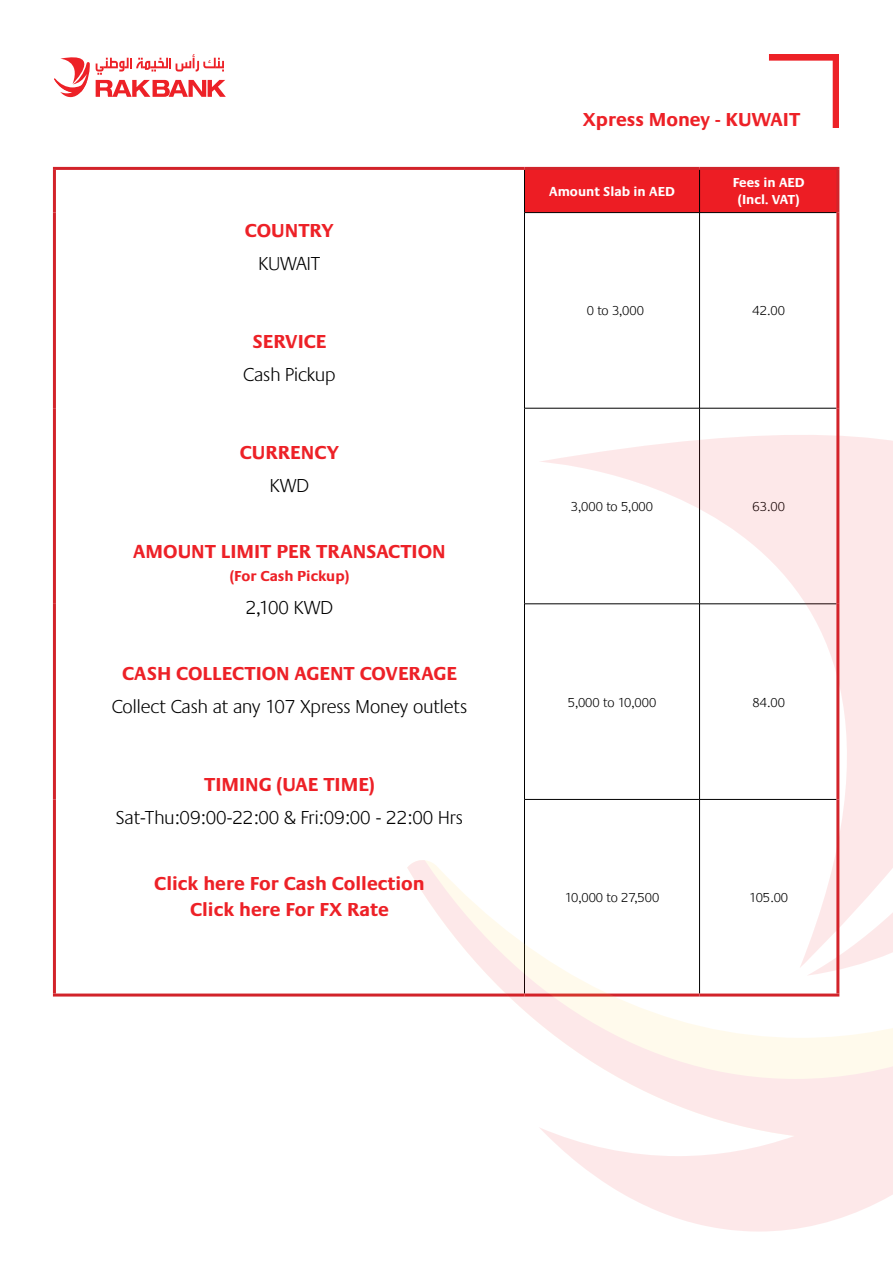
<style>
.page{position:relative;width:893px;height:1263px;background:#fff}
.page>*{position:absolute;margin:0;border:0;box-sizing:border-box;transform-origin:0 0}
.t1{font:700 19.5px/25.5px "Praxis";color:#ed2127;text-align:center}
.t2{font:300 19.5px "Praxis";color:#000}
.t3{font:700 15px "Praxis";color:#ed2127}
.t4{font:300 13.5px "Praxis";color:#000}
.t5{font:700 13.5px "Praxis";color:#fff}
</style>
<div class="page">
<div style="left:525px;top:170px;width:311px;height:42px;background:#ed1d24"></div>
<hr style="left:524px;top:170px;width:1px;height:42px;background:#000">
<hr style="left:699px;top:170px;width:1px;height:42px;background:#000">
<hr style="left:524px;top:212px;width:175px;height:1px;background:#000">
<hr style="left:524px;top:213px;width:1px;height:195px;background:#000">
<hr style="left:699px;top:212px;width:137px;height:1px;background:#000">
<hr style="left:699px;top:213px;width:1px;height:195px;background:#000">
<hr style="left:524px;top:408px;width:175px;height:1px;background:#000">
<hr style="left:524px;top:408px;width:1px;height:196px;background:#000">
<hr style="left:699px;top:408px;width:137px;height:1px;background:#000">
<hr style="left:699px;top:408px;width:1px;height:196px;background:#000">
<hr style="left:53px;top:167px;width:471px;height:3px;background:#d2232a">
<hr style="left:53px;top:170px;width:3px;height:43px;background:#d2232a">
<hr style="left:53px;top:213px;width:3px;height:195px;background:#d2232a">
<hr style="left:53px;top:408px;width:3px;height:196px;background:#d2232a">
<hr style="left:53px;top:604px;width:3px;height:195px;background:#d2232a">
<hr style="left:53px;top:799px;width:3px;height:194px;background:#d2232a">
<hr style="left:53px;top:993px;width:471px;height:3px;background:#d2232a">
<hr style="left:524px;top:167px;width:175px;height:3px;background:#d2232a">
<hr style="left:699px;top:167px;width:140px;height:3px;background:#d2232a">
<hr style="left:836px;top:170px;width:3px;height:43px;background:#d2232a">
<hr style="left:836px;top:213px;width:3px;height:195px;background:#d2232a">
<hr style="left:836px;top:408px;width:3px;height:196px;background:#d2232a">
<svg style="left:54px;top:54px;width:172px;height:43px"></svg>
<svg style="left:769px;top:54px;width:70px;height:74px"></svg>
<svg style="left:407px;top:603px;width:486px;height:628px"></svg>
<svg style="left:538px;top:433px;width:355px;height:535px"></svg>
<p class="t1" style="left:245px;top:218px;width:91px">COUNTRY</p>
<p class="t2" style="left:258px;top:253px;width:63px">KUWAIT</p>
<p class="t1" style="left:252px;top:329px;width:76px">SERVICE</p>
<p class="t2" style="left:243px;top:364px;width:94px">Cash Pickup</p>
<p class="t1" style="left:240px;top:440px;width:101px">CURRENCY</p>
<p class="t2" style="left:270px;top:475px;width:41px">KWD</p>
<p class="t1" style="left:133px;top:539px;width:314px">AMOUNT LIMIT PER TRANSACTION</p>
<p class="t3" style="left:230px;top:568px;width:121px">(For Cash Pickup(</p>
<p class="t2" style="left:246px;top:597px;width:89px">2,100 KWD</p>
<p class="t1" style="left:122px;top:661px;width:336px">CASH COLLECTION AGENT COVERAGE</p>
<p class="t2" style="left:112px;top:696px;width:357px">Collect Cash at any 107 Xpress Money outlets</p>
<p class="t1" style="left:204px;top:772px;width:172px">TIMING (UAE TIME(</p>
<p class="t2" style="left:116px;top:807px;width:349px">Sat-Thu:09:00-22:00 &amp; Fri:09:00 - 22:00 Hrs</p>
<p class="t1" style="left:154px;top:871px;width:272px">Click here For Cash Collection<br>Click here For FX Rate</p>
<p class="t1" style="left:583px;top:107px;width:219px">Xpress Money - KUWAIT</p>
<p class="t5" style="left:549px;top:184px;width:127px">Amount Slab in AED</p>
<p class="t4" style="left:587px;top:304px;width:59px">to0 3,000</p>
<p class="t5" style="left:733px;top:176px;width:73px">Fees in AED</p>
<p class="t5" style="left:738px;top:192px;width:63px">(Incl. VAT(</p>
<p class="t4" style="left:752px;top:304px;width:34px">42.00</p>
<p class="t4" style="left:571px;top:499px;width:84px">3,000 to 5,000</p>
<p class="t4" style="left:752px;top:499px;width:34px">63.00</p>
<p class="t4" style="left:568px;top:695px;width:90px">5,000 to 10,000</p>
<p class="t4" style="left:752px;top:695px;width:34px">84.00</p>
<p class="t4" style="left:565px;top:891px;width:96px">10,000 to 27,500</p>
<p class="t4" style="left:749px;top:891px;width:40px">105.00</p>
</div>
